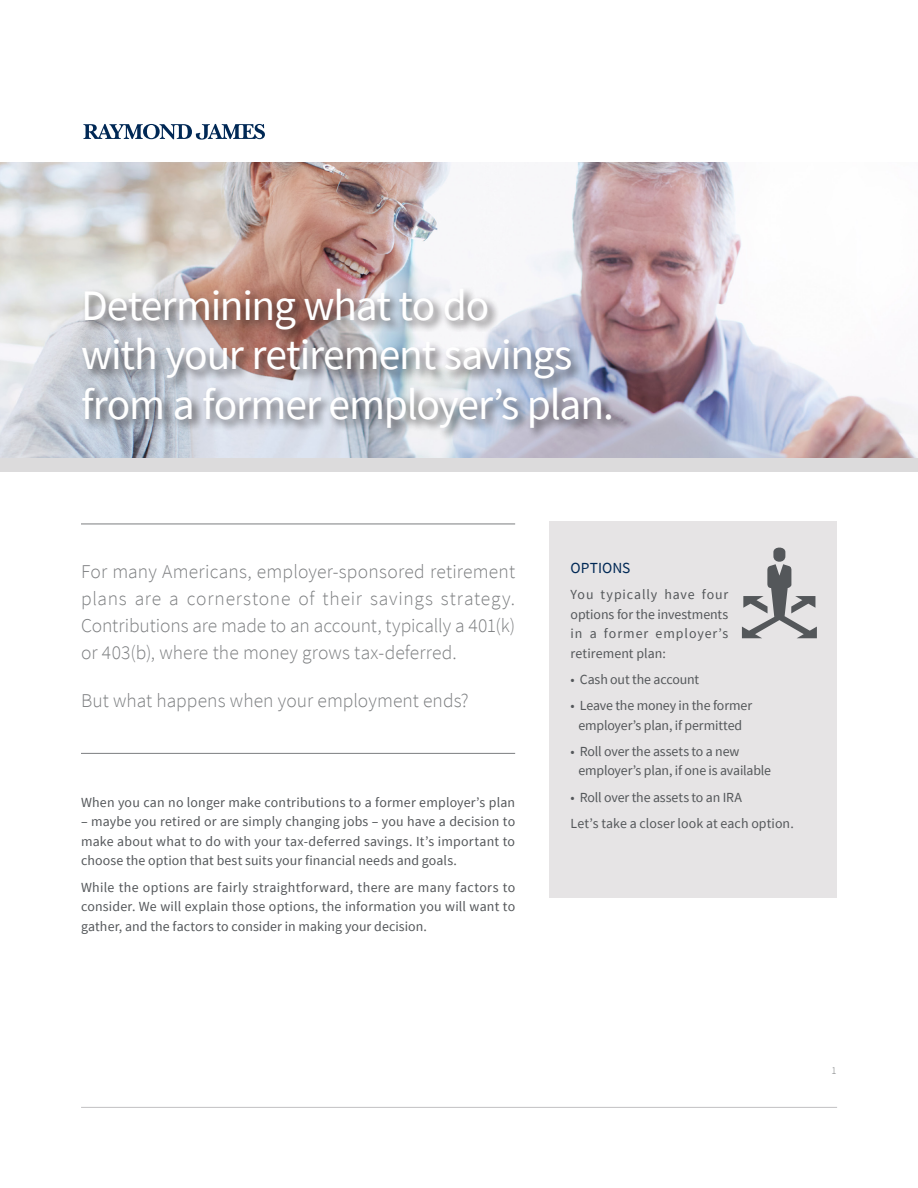
<style>
.page{position:relative;width:918px;height:1188px;background:#fff}
.page>*{position:absolute;margin:0;border:0;box-sizing:border-box;transform-origin:0 0}
.t1{font:43.5px/49.5px "Source Sans Pro";letter-spacing:-.025em;color:#fff}
.Body_9_25_13{font:300 19.5px/27px "Source Sans Pro";letter-spacing:.005em;color:#7c7e80;text-align:justify}
._1st_Tier_Subhead{font:15.3px "Source Sans Pro";letter-spacing:.005em;color:#002855}
.Body_9_25_13-2{font:13.8px/19.5px "Source Sans Pro";letter-spacing:.005em;color:#54575a;text-align:justify}
.t2{font:300 10.5px "Source Sans Pro";color:#7c7e80}
</style>
<div class="page">
<hr style="left:81px;top:1107px;width:756px;height:1px;background:#c1c0c2">
<svg style="left:83px;top:124px;width:182px;height:16px"></svg>
<hr style="left:81px;top:524px;width:434px;height:1px;background:#7c7e80">
<hr style="left:81px;top:753px;width:434px;height:1px;background:#7c7e80">
<img style="left:0;top:162px;width:918px;height:296px">
<div style="left:0;top:458px;width:918px;height:13px;background:#dcdbdc"></div>
<div style="left:79px;top:286px;width:545px;height:154px;background:#231f20;opacity:.75"></div>
<div style="left:549px;top:522px;width:288px;height:376px;background:#e6e4e5"></div>
<svg style="left:742px;top:547px;width:75px;height:91px"></svg>
<p class="t1" style="left:81px;top:280px;width:534px">Determining what to do<br>with your retirement savings from a former employer’s plan.</p>
<p class="Body_9_25_13" style="left:81px;top:558px;width:436px">For many Americans, employer-sponsored retirement plans are a cornerstone of their savings strategy.<br>Contributions are made to an account, typically a 401(k) or 403(b), where the money grows tax-deferred.</p>
<p class="Body_9_25_13" style="left:81px;top:687px;width:389px">But what happens when your employment ends?</p>
<p class="Body_9_25_13-2" style="left:81px;top:792px;width:436px">When you can no longer make contributions to a former employer’s plan</p>
<p class="Body_9_25_13-2" style="left:81px;top:812px;width:436px">– maybe you retired or are simply changing jobs – you have a decision to make about what to do with your tax-deferred savings. It’s important to choose the option that best suits your financial needs and goals.</p>
<p class="Body_9_25_13-2" style="left:81px;top:877px;width:436px">While the options are fairly straightforward, there are many factors to consider. We will explain those options, the information you will want to gather, and the factors to consider in making your decision.</p>
<p class="_1st_Tier_Subhead" style="left:571px;top:558px;width:61px">OPTIONS</p>
<p class="Body_9_25_13-2" style="left:571px;top:585px;width:159px">You typically have four options for the investments in a former employer’s retirement plan:</p>
<p class="Body_9_25_13-2" style="left:571px;top:670px;width:130px">• Cash out the account</p>
<p class="Body_9_25_13-2" style="left:571px;top:696px;width:183px;text-align:center">• Leave the money in the former employer’s plan, if permitted</p>
<p class="Body_9_25_13-2" style="left:578px;top:742px;width:194px;text-indent:-8px">• Roll over the assets to a new employer’s plan, if one is available</p>
<p class="Body_9_25_13-2" style="left:571px;top:787px;width:173px">• Roll over the assets to an IRA</p>
<p class="Body_9_25_13-2" style="left:571px;top:814px;width:225px">Let’s take a closer look at each option.</p>
<p class="t2" style="left:831px;top:1064px;width:7px">1</p>
</div>
